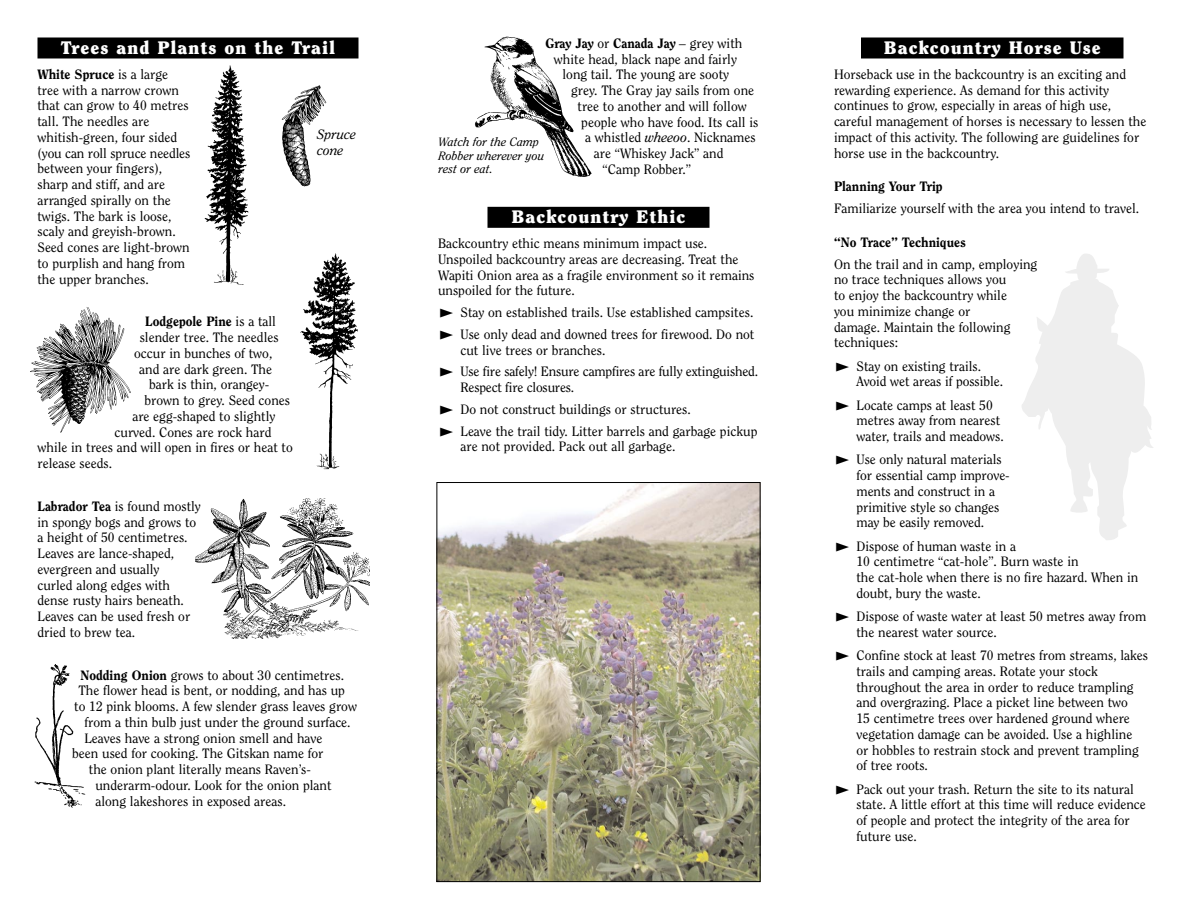
<style>
.page{position:relative;width:1188px;height:918px;background:#fff}
.page>*{position:absolute;margin:0;border:0;box-sizing:border-box;transform-origin:0 0}
.t1{font:900 18px "Clearface";letter-spacing:.055em;color:#fff}
.t2{font:13.5px/15.8px "Clearface";color:#000}
.t3{font:800 13.5px "Clearface";color:#000}
.t4{font:italic 13.5px/15.8px "Clearface";color:#000}
.t5{font:italic 12px/13.5px "Clearface";color:#000}
.s1{font-weight:800}
.s2{font-weight:400}
.s3{font-weight:400;font-style:italic}
.s4{font-style:italic}
.s5{font-family:"Zeal";font-size:13.2px}
</style>
<div class="page">
<div style="left:38px;top:38px;width:320px;height:20px;background:#000"></div>
<img style="left:204px;top:65px;width:45px;height:220px">
<img style="left:281px;top:85px;width:46px;height:102px">
<div style="left:316px;top:127px;width:55px;height:58px;background:#fff"></div>
<img style="left:300px;top:253px;width:58px;height:217px">
<img style="left:30px;top:307px;width:101px;height:126px">
<img style="left:196px;top:498px;width:174px;height:141px">
<img style="left:34px;top:664px;width:52px;height:144px">
<div style="left:488px;top:207px;width:222px;height:21px;background:#000"></div>
<img style="left:475px;top:36px;width:117px;height:141px">
<div style="left:861px;top:38px;width:263px;height:20px;background:#000"></div>
<svg style="left:1022px;top:254px;width:131px;height:286px"></svg>
<img style="left:438px;top:484px;width:320px;height:396px">
<div style="left:436px;top:482px;width:324px;height:400px;border:1px solid #000"></div>
<h1 class="t1" style="left:61px;top:40px;width:276px">Trees and Plants on the Trail</h1>
<p class="t2" style="left:37px;top:67px;width:154px"><span class="s1">White Spruce</span> is a large tree with a narrow crown that can grow to 40 metres tall. The needles are whitish-green, four sided (you can roll spruce needles between your fingers), sharp and stiff, and are arranged spirally on the twigs. The bark is loose, scaly and greyish-brown.<br>Seed cones are light-brown to purplish and hang from the upper branches.</p>
<p class="t3" style="left:145px;top:316px;width:132px">Lodgepole Pine <span class="s2">is a tall</span></p>
<p class="t2" style="left:140px;top:330px;width:140px">slender tree. The needles</p>
<p class="t2" style="left:134px;top:346px;width:140px">occur in bunches of two,</p>
<p class="t2" style="left:139px;top:362px;width:134px">and are dark green. The</p>
<p class="t2" style="left:149px;top:378px;width:122px">bark is thin, orangey-</p>
<p class="t2" style="left:144px;top:393px;width:147px">brown to grey. Seed cones</p>
<p class="t2" style="left:132px;top:409px;width:145px">are egg-shaped to slightly</p>
<p class="t2" style="left:115px;top:425px;width:158px">curved. Cones are rock hard</p>
<p class="t2" style="left:38px;top:441px;width:257px">while in trees and will open in fires or heat to</p>
<p class="t2" style="left:38px;top:456px;width:76px">release seeds.</p>
<p class="t2" style="left:38px;top:499px;width:165px"><span class="s1">Labrador Tea</span> is found mostly in spongy bogs and grows to a height of 50 centimetres.<br>Leaves are lance-shaped, evergreen and usually<br>curled along edges with dense rusty hairs beneath.<br>Leaves can be used fresh or dried to brew tea.</p>
<p class="t2" style="left:80px;top:668px;width:265px"><span class="s1">Nodding Onion</span> grows to about 30 centimetres.</p>
<p class="t2" style="left:78px;top:684px;width:268px">The flower head is bent, or nodding, and has up</p>
<p class="t2" style="left:74px;top:699px;width:284px">to 12 pink blooms. A few slender grass leaves grow</p>
<p class="t2" style="left:84px;top:715px;width:268px">from a thin bulb just under the ground surface.</p>
<p class="t2" style="left:84px;top:731px;width:240px">Leaves have a strong onion smell and have</p>
<p class="t2" style="left:72px;top:747px;width:253px">been used for cooking. The Gitskan name for</p>
<p class="t2" style="left:89px;top:762px;width:224px">the onion plant literally means Raven’s-</p>
<p class="t2" style="left:95px;top:778px;width:238px">underarm-odour. Look for the onion plant</p>
<p class="t2" style="left:95px;top:794px;width:192px">along lakeshores in exposed areas.</p>
<p class="t4" style="left:317px;top:127px;width:40px">Spruce cone</p>
<p class="t3" style="left:545px;top:37px;width:198px">Gray Jay <span class="s2">or</span> Canada Jay <span class="s3">–</span> <span class="s2">grey with</span></p>
<p class="t2" style="left:554px;top:52px;width:185px">white head, black nape and fairly</p>
<p class="t2" style="left:563px;top:68px;width:168px">long tail. The young are sooty</p>
<p class="t2" style="left:571px;top:83px;width:185px">grey. The Gray jay sails from one</p>
<p class="t2" style="left:578px;top:99px;width:171px">tree to another and will follow</p>
<p class="t2" style="left:581px;top:115px;width:179px">people who have food. Its call is</p>
<p class="t2" style="left:585px;top:131px;width:172px">a whistled <span class="s4">wheeoo</span>. Nicknames</p>
<p class="t2" style="left:594px;top:146px;width:131px">are “Whiskey Jack” and</p>
<p class="t2" style="left:603px;top:162px;width:90px">“Camp Robber.”</p>
<h1 class="t1" style="left:512px;top:210px;width:175px">Backcountry Ethic</h1>
<p class="t2" style="left:438px;top:236px;width:318px">Backcountry ethic means minimum impact use.<br>Unspoiled backcountry areas are decreasing. Treat the Wapiti Onion area as a fragile environment so it remains unspoiled for the future.</p>
<p class="t2" style="left:438px;top:302px;width:318px;line-height:21.8px"><span class="s5">❿</span> Stay on established trails. Use established campsites. <span class="s5">❿</span> Use only dead and downed trees for firewood. Do not</p>
<p class="t2" style="left:438px;top:340px;width:322px;line-height:21.8px;text-indent:22px">cut live trees or branches.<br><span class="s5">❿</span> Use fire safely! Ensure campfires are fully extinguished.</p>
<p class="t2" style="left:438px;top:377px;width:321px;line-height:21.8px;text-indent:22px">Respect fire closures.<br><span class="s5">❿</span> Do not construct buildings or structures.<br><span class="s5">❿</span> Leave the trail tidy. Litter barrels and garbage pickup</p>
<p class="t2" style="left:460px;top:440px;width:216px">are not provided. Pack out all garbage.</p>
<p class="t5" style="left:438px;top:136px;width:107px">Watch for the Camp<br>Robber wherever you rest or eat.</p>
<h1 class="t1" style="left:884px;top:40px;width:218px">Backcountry Horse Use</h1>
<p class="t2" style="left:834px;top:67px;width:314px">Horseback use in the backcountry is an exciting and rewarding experience. As demand for this activity continues to grow, especially in areas of high use, careful management of horses is necessary to lessen the impact of this activity. The following are guidelines for horse use in the backcountry.</p>
<p class="t3" style="left:834px;top:181px;width:110px">Planning Your Trip</p>
<p class="t2" style="left:834px;top:201px;width:307px">Familiarize yourself with the area you intend to travel.</p>
<p class="t3" style="left:834px;top:236px;width:134px">“No Trace” Techniques</p>
<p class="t2" style="left:834px;top:257px;width:205px">On the trail and in camp, employing no trace techniques allows you<br>to enjoy the backcountry while<br>you minimize change or<br>damage. Maintain the following techniques:</p>
<p class="t2" style="left:856px;top:359px;width:148px;text-indent:-22px"><span class="s5">❿</span> Stay on existing trails.<br>Avoid wet areas if possible.</p>
<p class="t2" style="left:856px;top:398px;width:149px;text-indent:-22px"><span class="s5">❿</span> Locate camps at least 50 metres away from nearest water, trails and meadows.</p>
<p class="t2" style="left:856px;top:453px;width:155px;text-indent:-22px"><span class="s5">❿</span> Use only natural materials for essential camp improve&shy;ments and construct in a primitive style so changes may be easily removed.</p>
<p class="t2" style="left:856px;top:539px;width:283px;text-indent:-22px"><span class="s5">❿</span> Dispose of human waste in a<br>10 centimetre “cat-hole”. Burn waste in<br>the cat-hole when there is no fire hazard. When in doubt, bury the waste.</p>
<p class="t2" style="left:856px;top:609px;width:291px;text-indent:-22px"><span class="s5">❿</span> Dispose of waste water at least 50 metres away from the nearest water source.</p>
<p class="t2" style="left:856px;top:648px;width:293px;text-indent:-22px"><span class="s5">❿</span> Confine stock at least 70 metres from streams, lakes trails and camping areas. Rotate your stock throughout the area in order to reduce trampling and overgrazing. Place a picket line between two<br>15 centimetre trees over hardened ground where vegetation damage can be avoided. Use a highline<br>or hobbles to restrain stock and prevent trampling of tree roots.</p>
<p class="t2" style="left:856px;top:782px;width:291px;text-indent:-22px"><span class="s5">❿</span> Pack out your trash. Return the site to its natural state. A little effort at this time will reduce evidence of people and protect the integrity of the area for future use.</p>
</div>
